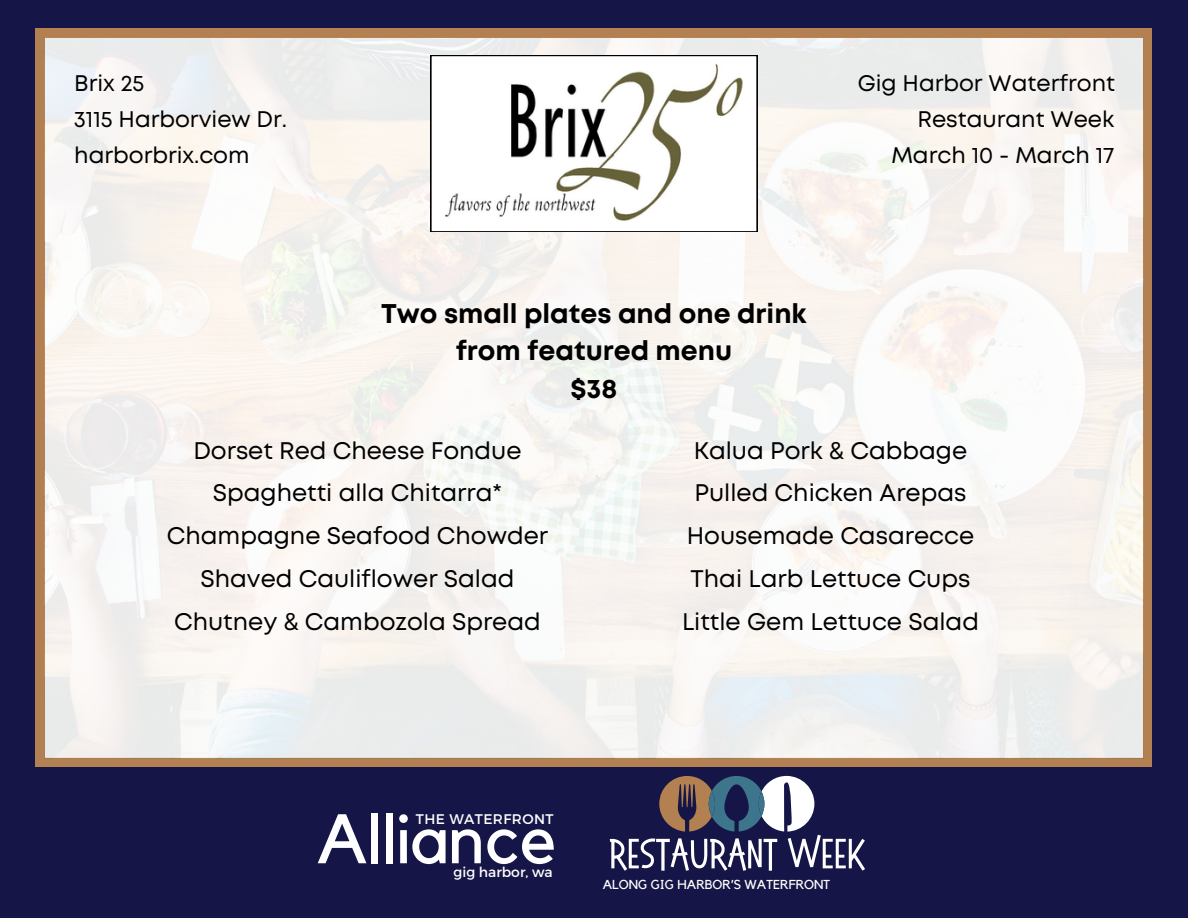
<style>
.page{position:relative;width:1188px;height:918px;background:#161547}
.page>*{position:absolute;margin:0;border:0;box-sizing:border-box;transform-origin:0 0}
.t1{font:69.15px "Kollektif";letter-spacing:-.005em;color:#fff}
.t2{font:51.75px "Sweet Salty";color:#fff}
.t3{font:700 27px/37.2px "Mont";color:#000;text-align:center}
.t4{font:24px/42.8px "Mont";color:#000;text-align:center}
.t5{font:22.5px "Mont";color:#000}
.t6{font:13.95px "Montserrat";letter-spacing:.03em;color:#fff}
.t7{font:13.95px "Montserrat";color:#fff}
.t8{font:12.9px "Kollektif";color:#fff}
</style>
<div class="page">
<div style="left:36px;top:29px;width:1116px;height:738px;background:#b28051"></div>
<img style="left:45px;top:38px;width:1099px;height:720px">
<svg style="left:659px;top:776px;width:155px;height:55px"></svg>
<div style="left:759px;top:791px;width:5px;height:25px;background:#3d758c;border-radius:50%"></div>
<svg style="left:430px;top:55px;width:327px;height:177px;background:#e4e3e1"></svg>
<h4 class="t5" style="left:74px;top:75px;width:72px">Brix 25</h4>
<h4 class="t5" style="left:74px;top:110px;width:215px">3115 Harborview Dr.</h4>
<p class="t5" style="left:74px;top:146px;width:177px">harborbrix.com</p>
<h3 class="t5" style="left:858px;top:75px;width:259px">Gig Harbor Waterfront</h3>
<h4 class="t5" style="left:917px;top:110px;width:199px">Restaurant Week</h4>
<h4 class="t5" style="left:891px;top:146px;width:225px">March 10 - March 17</h4>
<h5 class="t3" style="left:381px;top:297px;width:427px">Two small plates and one drink from featured menu<br>$38</h5>
<p class="t4" style="left:167px;top:431px;width:383px">Dorset Red Cheese Fondue<br>Spaghetti alla Chitarra*<br>Champagne Seafood Chowder<br>Shaved Cauliflower Salad<br>Chutney &amp; Cambozola Spread</p>
<p class="t4" style="left:682px;top:431px;width:298px">Kalua Pork &amp; Cabbage<br>Pulled Chicken Arepas<br>Housemade Casarecce<br>Thai Larb Lettuce Cups<br>Little Gem Lettuce Salad</p>
<h4 class="t1" style="left:317px;top:807px;width:241px">Alliance</h4>
<h4 class="t6" style="left:416px;top:810px;width:139px">THE WATERFRONT</h4>
<h4 class="t7" style="left:454px;top:863px;width:101px">gig harbor, wa</h4>
<p class="t2" style="left:609px;top:829px;width:258px">Restaurant Week</p>
<h4 class="t8" style="left:603px;top:878px;width:229px">ALONG GIG HARBOR’S WATERFRONT</h4>
</div>
